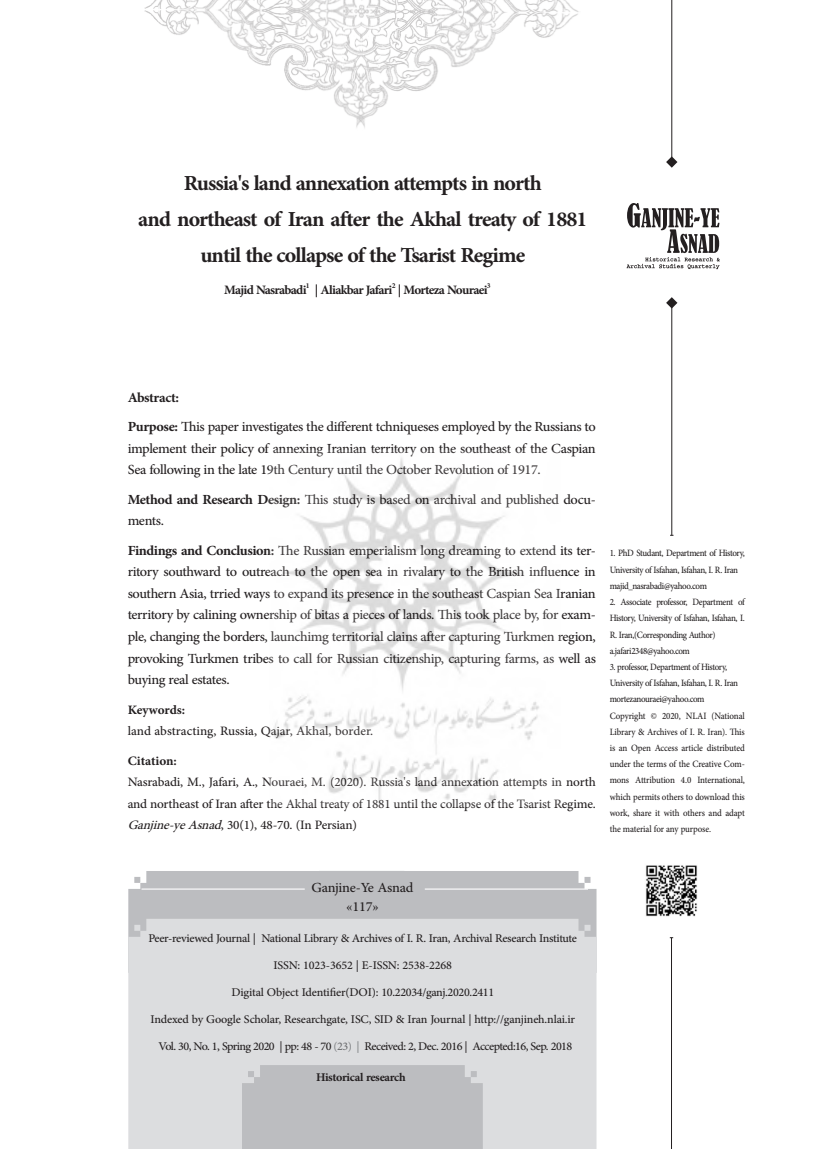
<style>
.page{position:relative;width:830px;height:1149px;background:#fff}
.page>*{position:absolute;margin:0;border:0;box-sizing:border-box;transform-origin:0 0}
.t1{font:700 30px/36px "Adobe Arabic";letter-spacing:-.03em;color:#231f20;text-align:center}
.Normal_11{font:19.5px/21.6px "Adobe Arabic";letter-spacing:-.02em;color:#231f20;text-align:justify}
.t2{font:700 19.5px "Adobe Arabic";letter-spacing:-.02em;color:#231f20}
.Caption_جدول{font:19.5px "Adobe Arabic";color:#231f20}
.t3{font:18px "Adobe Arabic";letter-spacing:-.01em;color:#231f20}
.t4{font:700 18px "Adobe Arabic";letter-spacing:-.04em;color:#231f20}
.t5{font:italic 18px "Adobe Arabic";color:#231f20}
.t6{font:700 18px "Adobe Arabic";color:#231f20}
.t7{font:700 18px "Adobe Arabic";letter-spacing:-.005em;color:#231f20}
.Normal_11-2{font:16.5px "Adobe Arabic";letter-spacing:-.02em;color:#231f20}
.Normal_11-3{font:700 16.5px "Adobe Arabic";letter-spacing:-.02em;color:#231f20}
.t8{font:13.5px/16.2px "Adobe Arabic";letter-spacing:-.025em;color:#231f20;text-align:justify;scale:.9 1}
.t9{font:700 10.5px "Adobe Arabic";color:#231f20}
.s1{font-weight:700}
.s2{color:#808285}
.s3{color:#6c6d70}
</style>
<div class="page">
<div style="left:128px;top:871px;width:468px;height:47px;background:#bcbdc0"></div>
<div style="left:128px;top:918px;width:468px;height:230px;background:#dcdddf"></div>
<hr style="left:424px;top:888px;width:163px;height:1px;background:#fff">
<hr style="left:141px;top:888px;width:163px;height:1px;background:#fff">
<img style="left:144px;top:0;width:435px;height:128px">
<hr style="left:671px;top:0;width:1px;height:157px;background:#231f20">
<hr style="left:670px;top:937px;width:1px;height:211px;background:#231f20">
<hr style="left:671px;top:303px;width:1px;height:232px;background:#231f20">
<svg style="left:666px;top:156px;width:11px;height:12px"></svg>
<svg style="left:666px;top:297px;width:11px;height:11px"></svg>
<svg style="left:626px;top:203px;width:93px;height:66px"></svg>
<div style="left:242px;top:1064px;width:240px;height:84px;background:#bcbdc0"></div>
<img style="left:646px;top:865px;width:51px;height:52px">
<img style="left:273px;top:458px;width:266px;height:347px">
<p class="t1" style="left:184px;top:162px;width:359px">Russias' land annexation attempts in north</p>
<p class="t1" style="left:138px;top:198px;width:450px">and northeast of Iran after the Akhal treaty of 1881 until the collapse of the Tsarist Regime</p>
<p class="t4" style="left:224px;top:277px;width:84px">Majid Nasrabadi</p>
<p class="t9" style="left:391px;top:278px;width:5px">2</p>
<p class="t9" style="left:306px;top:278px;width:5px">1</p>
<p class="t4" style="left:315px;top:277px;width:174px">|Aliakbar Jafari | Morteza Nouraei</p>
<p class="t9" style="left:486px;top:278px;width:5px">3</p>
<p class="t2" style="left:128px;top:383px;width:53px">Abstract:</p>
<p class="Normal_11" style="left:128px;top:413px;width:469px"><span class="s1">Purpose:</span> This paper investigates the different tchniqueses employed by the Russians to implement their policy of annexing Iranian territory on the southeast of the Caspian Sea following in the late 19th Century until the October Revolution of 1917.</p>
<p class="Normal_11" style="left:128px;top:507px;width:38px">ments.</p>
<p class="Normal_11" style="left:128px;top:486px;width:469px"><span class="s1">Method and Research Design:</span> This study is based on archival and published docu-</p>
<p class="Normal_11" style="left:128px;top:537px;width:469px"><span class="s1">Findings and Conclusion:</span> The Russian emperialism long dreaming to extend its ter-</p>
<p class="Normal_11" style="left:128px;top:580px;width:469px">southern Asia, trried ways to expand its presence in the southeast Caspian Sea Iranian</p>
<p class="Normal_11" style="left:128px;top:623px;width:469px">ple, changing the borders, launchimg territorial clains after capturing Turkmen region,</p>
<p class="Normal_11" style="left:128px;top:558px;width:469px">ritory southward to outreach to the open sea in rivalary to the British influence in</p>
<p class="Normal_11" style="left:128px;top:601px;width:469px">territory by calining ownership of bitas a pieces of lands. This took place by, for exam-</p>
<p class="Normal_11" style="left:128px;top:645px;width:469px">provoking Turkmen tribes to call for Russian citizenship, capturing farms as, well as buying real estates.</p>
<p class="t6" style="left:128px;top:696px;width:59px">Keywords:</p>
<p class="t3" style="left:128px;top:718px;width:247px">land abstracting, Russia, Qajar, Akhal, border.</p>
<p class="t7" style="left:128px;top:747px;width:51px">Citation:</p>
<p class="t3" style="left:128px;top:769px;width:469px">Nasrabadi M, ., Jafari A, ., Nouraei M, (. 2020 .) Russias' land annexation attempts in north</p>
<p class="t3" style="left:128px;top:790px;width:469px">and northeast of Iran after the Akhal treaty of 1881 until the collapse of the Tsarist Regime.</p>
<p class="t3" style="left:221px;top:812px;width:138px">30, , )1( 48-70. (In Persian(</p>
<p class="t5" style="left:188px;top:812px;width:42px">Asnad</p>
<p class="t5" style="left:128px;top:812px;width:50px">Ganjine</p>
<p class="t5" style="left:169px;top:812px;width:24px">y e-</p>
<p class="t8" style="left:609px;top:543px;width:151px">1. PhD Studant, Department of History,<br>University of Isfahan, Isfahan .R.I, I r a n</p>
<p class="t8" style="left:609px;top:576px;width:109px">majid_nasrabadi@yahoo.com</p>
<p class="t8" style="left:609px;top:592px;width:152px">2. Associate professor, Department of History, University of Isfahan, Isfahan .I, .R Iran(, Corresponding Author(</p>
<p class="t8" style="left:609px;top:640px;width:91px">.ajafari2348@yahoo.com</p>
<p class="t8" style="left:609px;top:657px;width:132px">3. professor, Department of History,</p>
<p class="t8" style="left:609px;top:673px;width:144px">University of Isfahan, Isfahan .R.I, I r a n</p>
<p class="t8" style="left:609px;top:689px;width:107px">mortezanouraei@yahoo.com</p>
<p class="t8" style="left:609px;top:705px;width:151px">Copyright © 2020, NLAI (National Library &amp; Archives .R.Io f Iran .) This<br>anis Open Access article distributed</p>
<p class="t8" style="left:680px;top:770px;width:72px">4.0 International,</p>
<p class="t8" style="left:609px;top:754px;width:151px">under the terms of the Creative Com-</p>
<p class="t8" style="left:609px;top:786px;width:152px">which permits others to download this work, share it with others and adapt the material for any purpose.</p>
<p class="t8" style="left:609px;top:770px;width:74px">mons Attribution</p>
<p class="Normal_11" style="left:311px;top:873px;width:103px">Ganjine-Ye Asnad</p>
<p class="Caption_جدول" style="left:346px;top:892px;width:34px">«117»</p>
<p class="Normal_11-2" style="left:148px;top:925px;width:430px">Peer-reviewed Journal | National Library &amp; Archives .R.Io f Iran, Archival Research Institute</p>
<p class="Normal_11-2" style="left:273px;top:952px;width:180px">ISSN: 1023-3652 -E| ISSN: 2538-2268</p>
<p class="Normal_11-2" style="left:231px;top:979px;width:264px">Digital Object Identifier(DOI :) 10.22034/ganj.2020.2411</p>
<p class="Normal_11-2" style="left:150px;top:1006px;width:426px">Indexed by Google Scholar, Researchgate, ISC, SID &amp; Iran Journal | http://ganjineh.nlai i r.</p>
<p class="Normal_11-2" style="left:158px;top:1033px;width:415px">Vol. 30, No 1,. Spring 2020 | pp: 48 -70 <span class="s2">(</span><span class="s3">23</span><span class="s2">) |</span> Received 2,: Dec. 2016 | Accepted:16, Sep. 2018</p>
<p class="Normal_11-3" style="left:316px;top:1065px;width:91px">Historical research</p>
</div>
